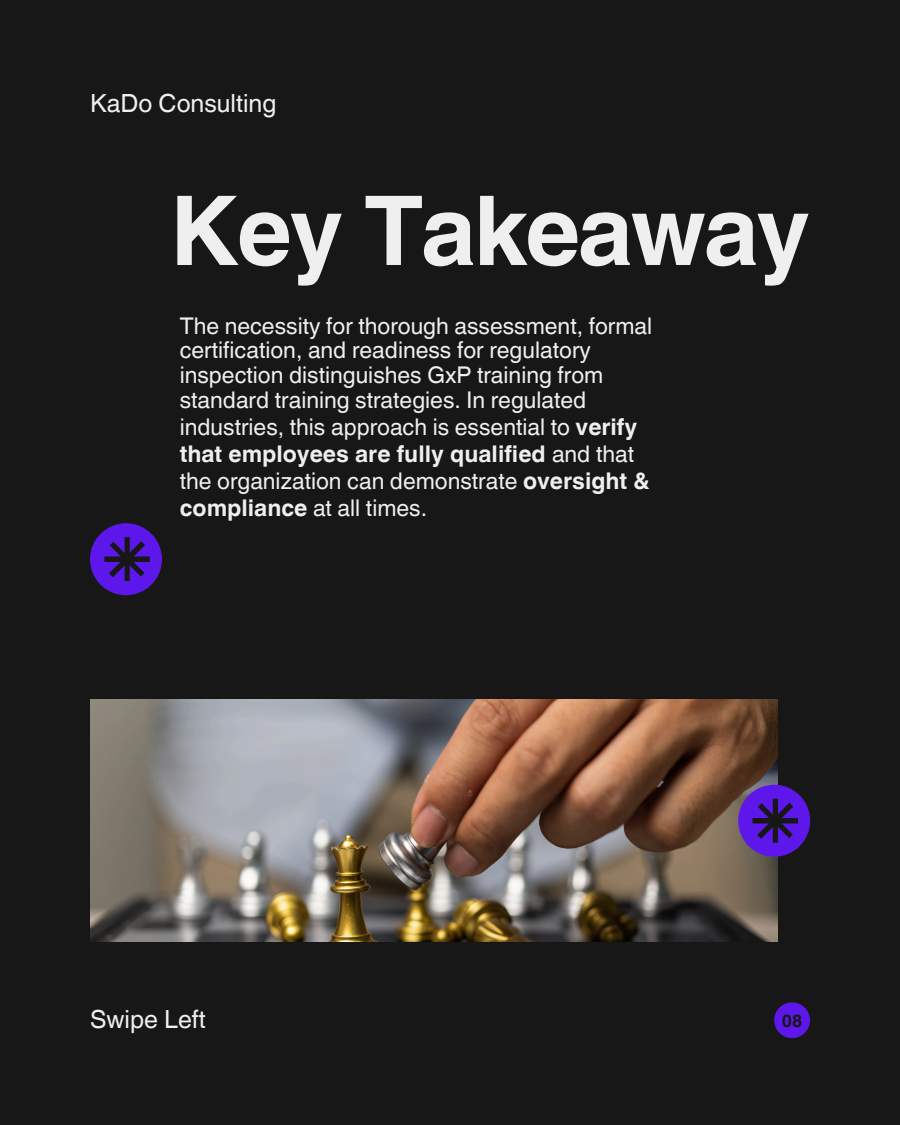
<style>
.page{position:relative;width:900px;height:1125px;background:#171717}
.page>*{position:absolute;margin:0;border:0;box-sizing:border-box;transform-origin:0 0}
.t1{font:700 96.3px "Helvetica World";letter-spacing:-.025em;color:#efefef}
.t2{font:25px "Helvetica World";color:#efefef}
.t3{font:23px/24.8px "Helvetica World";color:#efefef}
.t4{font:700 17.8px "Helvetica World";color:#171717}
.s1{font-weight:700}
</style>
<div class="page">
<div style="left:774px;top:1002px;width:36px;height:36px;background:#5e17eb;border-radius:50%"></div>
<img style="left:90px;top:700px;width:688px;height:242px">
<div style="left:90px;top:523px;width:72px;height:72px;background:#5e17eb;border-radius:50%"></div>
<svg style="left:104px;top:537px;width:46px;height:44px"></svg>
<div style="left:738px;top:785px;width:72px;height:72px;background:#5e17eb;border-radius:50%"></div>
<svg style="left:752px;top:799px;width:46px;height:43px"></svg>
<p class="t2" style="left:90px;top:89px;width:188px">KaDo Consulting</p>
<p class="t1" style="left:170px;top:152px;width:641px">Key Takeaway</p>
<p class="t3" style="left:180px;top:313px;width:474px">The necessity for thorough assessment, formal certification, and readiness for regulatory inspection distinguishes GxP training from standard training strategies. In regulated</p>
<p class="t3" style="left:180px;top:413px;width:472px;line-height:27px">industries, this approach is essential to <span class="s1">verify that employees are fully qualified</span> and that the organization can demonstrate <span class="s1">oversight &amp; compliance</span> at all times.</p>
<h1 class="t2" style="left:90px;top:1004px;width:117px">Swipe Left</h1>
<p class="t4" style="left:782px;top:1006px;width:22px">08</p>
</div>
